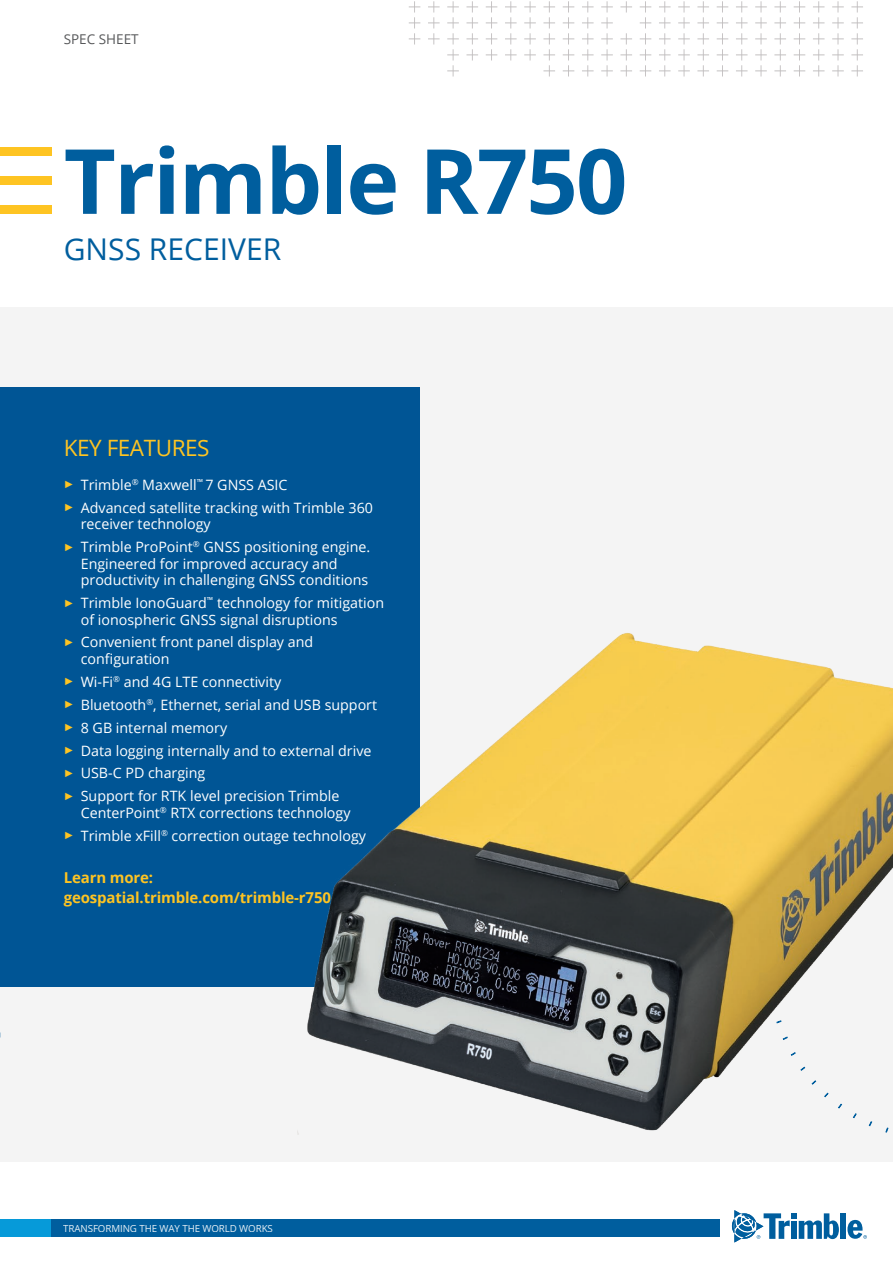
<style>
.page{position:relative;width:893px;height:1263px;background:#fff}
.page>*{position:absolute;margin:0;border:0;box-sizing:border-box;transform-origin:0 0}
.t1{font:700 90px "Open Sans";letter-spacing:-.02em;color:#005e9e}
.t2{font:30px "Open Sans";color:#005e9e}
.t3{font:22.5px "Open Sans";letter-spacing:-.02em;color:#fec422}
.t4{font:700 15px/19.5px "Open Sans";letter-spacing:-.01em;color:#fec422}
.t5{font:14.25px/23px "Open Sans";color:#fff}
.t6{font:13.5px "Open Sans";color:#57585a}
.t7{font:9.75px "Open Sans";letter-spacing:-.01em;color:#fff}
.s1{font-family:"Arial";font-size:10.5px;color:#fec422}
</style>
<div class="page">
<svg style="left:409px;top:1px;width:454px;height:76px"></svg>
<div style="left:0;top:147px;width:51px;height:8px;background:#fec422"></div>
<div style="left:0;top:176px;width:51px;height:9px;background:#fec422"></div>
<div style="left:0;top:206px;width:51px;height:8px;background:#fec422"></div>
<div style="left:840px;top:1213px;width:6px;height:26px;background:#005e9e"></div>
<svg style="left:734px;top:1235px;width:104px;height:7px"></svg>
<svg style="left:849px;top:1235px;width:18px;height:4px"></svg>
<div style="left:0;top:1219px;width:717px;height:18px;background:#069ad9"></div>
<div style="left:51px;top:1219px;width:668px;height:18px;background:#005e9e"></div>
<div style="left:0;top:307px;width:893px;height:855px;background:#f4f4f4"></div>
<div style="left:0;top:387px;width:420px;height:600px;background:#005595"></div>
<img style="left:297px;top:633px;width:596px;height:602px">
<p class="t6" style="left:64px;top:30px;width:76px">SPEC SHEET</p>
<h1 class="t1" style="left:64px;top:118px;width:565px">Trimble R750</h1>
<h2 class="t2" style="left:64px;top:228px;width:219px">GNSS RECEIVER</h2>
<h3 class="t3" style="left:64px;top:433px;width:147px">KEY FEATURES</h3>
<p class="t5" style="left:64px;top:473px;width:311px"><span class="s1">►</span> Trimble<sup>®</sup> Maxwell<sup>™</sup> 7 GNSS ASIC<br><span class="s1">►</span> Advanced satellite tracking with Trimble 360</p>
<p class="t5" style="left:64px;top:512px;width:308px;text-indent:17px">receiver technology<br><span class="s1">►</span> Trimble ProPoint<sup>®</sup> GNSS positioning engine.</p>
<p class="t5" style="left:81px;top:555px;width:289px;line-height:16.5px">Engineered for improved accuracy and productivity in challenging GNSS conditions</p>
<p class="t5" style="left:81px;top:594px;width:305px;line-height:16.5px;text-indent:-17px"><span class="s1">►</span> Trimble IonoGuard<sup>™</sup> technology for mitigation of ionospheric GNSS signal disruptions</p>
<p class="t5" style="left:81px;top:634px;width:234px;line-height:16.5px;text-indent:-17px"><span class="s1">►</span> Convenient front panel display and configuration</p>
<p class="t5" style="left:64px;top:670px;width:315px"><span class="s1">►</span> Wi-Fi<sup>®</sup> and 4G LTE connectivity<br><span class="s1">►</span> Bluetooth<sup>®</sup>, Ethernet, serial and USB support <span class="s1">►</span> 8 GB internal memory<br><span class="s1">►</span> Data logging internally and to external drive <span class="s1">►</span> USB-C PD charging<br><span class="s1">►</span> Support for RTK level precision Trimble</p>
<p class="t5" style="left:64px;top:801px;width:304px;text-align:center">CenterPoint<sup>®</sup> RTX corrections technology<br><span class="s1">►</span> Trimble xFill<sup>®</sup> correction outage technology</p>
<p class="t4" style="left:64px;top:867px;width:269px">Learn more: geospatial.trimble.com/trimble-r750</p>
<p class="t7" style="left:63px;top:1221px;width:211px">TRANSFORMING THE WAY THE WORLD WORKS</p>
</div>
